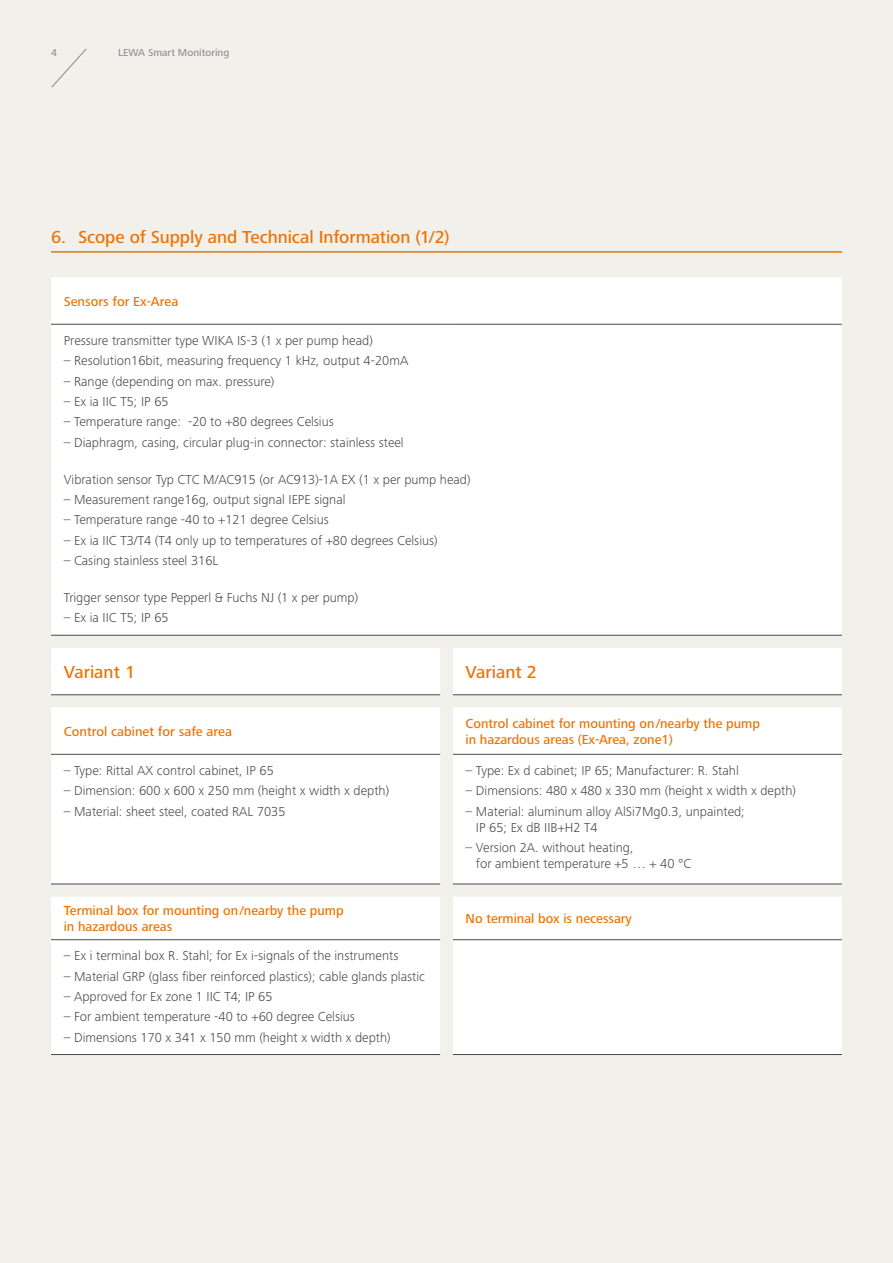
<style>
.page{position:relative;width:893px;height:1263px;background:#f2f0ea}
.page>*{position:absolute;margin:0;border:0;box-sizing:border-box;transform-origin:0 0}
.t1{font:500 18px "Frutiger Next LTW1 G";letter-spacing:-.005em;color:#ee7203}
.t2{font:300 13.5px/16.2px "Frutiger Next LTW1 G";color:#4a4a49}
.t3{font:500 13.5px/16.2px "Frutiger Next LTW1 G";color:#ee7203}
.t4{font:500 10.5px "Frutiger Next LTW1 G";color:#929292}
</style>
<div class="page">
<svg style="left:51px;top:49px;width:36px;height:39px"></svg>
<hr style="left:51px;top:251px;width:791px;height:2px;background:#ee7203">
<div style="left:51px;top:277px;width:791px;height:777px;background:#fff"></div>
<hr style="left:453px;top:754px;width:389px;height:1px;background:#4a4a49">
<hr style="left:453px;top:939px;width:389px;height:1px;background:#4a4a49">
<hr style="left:51px;top:324px;width:389px;height:1px;background:#4a4a49">
<svg style="left:440px;top:324px;width:13px;height:1px"></svg>
<hr style="left:453px;top:324px;width:389px;height:1px;background:#4a4a49">
<hr style="left:51px;top:754px;width:389px;height:1px;background:#4a4a49">
<hr style="left:51px;top:939px;width:389px;height:1px;background:#4a4a49">
<hr style="left:51px;top:635px;width:389px;height:1px;background:#4a4a49">
<svg style="left:440px;top:635px;width:13px;height:1px"></svg>
<hr style="left:453px;top:635px;width:389px;height:1px;background:#4a4a49">
<hr style="left:51px;top:694px;width:389px;height:1px;background:#4a4a49">
<hr style="left:453px;top:694px;width:389px;height:1px;background:#4a4a49">
<hr style="left:51px;top:884px;width:389px;height:1px;background:#4a4a49">
<hr style="left:453px;top:884px;width:389px;height:1px;background:#4a4a49">
<hr style="left:51px;top:1054px;width:389px;height:1px;background:#4a4a49">
<hr style="left:453px;top:1054px;width:389px;height:1px;background:#4a4a49">
<p class="t4" style="left:51px;top:47px;width:7px">4</p>
<p class="t4" style="left:118px;top:47px;width:113px">LEWA Smart Monitoring</p>
<h1 class="t1" style="left:51px;top:226px;width:400px">6. Scope of Supply and Technical Information (1/2)</h1>
<p class="t3" style="left:64px;top:294px;width:116px">Sensors for Ex-Area</p>
<p class="t2" style="left:64px;top:332px;width:311px">Pressure transmitter type WIKA IS-3 (1 x per pump head)</p>
<p class="t2" style="left:64px;top:352px;width:346px">– Resolution16bit, measuring frequency 1 kHz, output 4-20mA</p>
<p class="t2" style="left:64px;top:373px;width:212px">– Range (depending on max. pressure)</p>
<p class="t2" style="left:64px;top:393px;width:106px">– Ex ia IIC T5; IP 65</p>
<p class="t2" style="left:64px;top:414px;width:272px">– Temperature range: -20 to +80 degrees Celsius</p>
<p class="t2" style="left:64px;top:434px;width:341px">– Diaphragm, casing, circular plug-in connector: stainless steel</p>
<p class="t2" style="left:64px;top:471px;width:408px">Vibration sensor Typ CTC M/AC915 (or AC913)-1A EX (1 x per pump head)</p>
<p class="t2" style="left:64px;top:491px;width:283px">– Measurement range16g, output signal IEPE signal</p>
<p class="t2" style="left:64px;top:512px;width:266px">– Temperature range -40 to +121 degree Celsius</p>
<p class="t2" style="left:64px;top:532px;width:375px">– Ex ia IIC T3/T4 (T4 only up to temperatures of +80 degrees Celsius)</p>
<p class="t2" style="left:64px;top:553px;width:156px">– Casing stainless steel 316L</p>
<p class="t2" style="left:64px;top:589px;width:296px">Trigger sensor type Pepperl &amp; Fuchs NJ (1 x per pump)</p>
<p class="t2" style="left:64px;top:610px;width:106px">– Ex ia IIC T5; IP 65</p>
<h1 class="t1" style="left:64px;top:661px;width:73px">Variant 1</h1>
<h1 class="t1" style="left:466px;top:661px;width:73px">Variant 2</h1>
<p class="t3" style="left:64px;top:724px;width:170px">Control cabinet for safe area</p>
<p class="t3" style="left:466px;top:715px;width:296px">Control cabinet for mounting on/nearby the pump in hazardous areas (Ex-Area, zone1)</p>
<p class="t2" style="left:64px;top:762px;width:212px">– Type: Rittal AX control cabinet, IP 65</p>
<p class="t2" style="left:64px;top:782px;width:327px">– Dimension: 600 x 600 x 250 mm (height x width x depth)</p>
<p class="t2" style="left:64px;top:803px;width:223px">– Material: sheet steel, coated RAL 7035</p>
<p class="t2" style="left:466px;top:762px;width:275px">– Type: Ex d cabinet; IP 65; Manufacturer: R. Stahl</p>
<p class="t2" style="left:466px;top:782px;width:332px">– Dimensions: 480 x 480 x 330 mm (height x width x depth)</p>
<p class="t2" style="left:476px;top:803px;width:270px;text-indent:-10px">– Material: aluminum alloy AlSi7Mg0.3, unpainted;<br>IP 65; Ex dB IIB+H2 T4</p>
<p class="t2" style="left:476px;top:840px;width:217px;text-indent:-10px">– Version 2A. without heating,<br>for ambient temperature +5 … + 40 °C</p>
<p class="t3" style="left:64px;top:903px;width:281px">Terminal box for mounting on/nearby the pump in hazardous areas</p>
<p class="t3" style="left:466px;top:911px;width:168px">No terminal box is necessary</p>
<p class="t2" style="left:64px;top:947px;width:336px">– Ex i terminal box R. Stahl; for Ex i-signals of the instruments</p>
<p class="t2" style="left:64px;top:968px;width:363px">– Material GRP (glass fiber reinforced plastics); cable glands plastic</p>
<p class="t2" style="left:64px;top:988px;width:210px">– Approved for Ex zone 1 IIC T4; IP 65</p>
<p class="t2" style="left:64px;top:1009px;width:293px">– For ambient temperature -40 to +60 degree Celsius</p>
<p class="t2" style="left:64px;top:1029px;width:328px">– Dimensions 170 x 341 x 150 mm (height x width x depth)</p>
</div>
